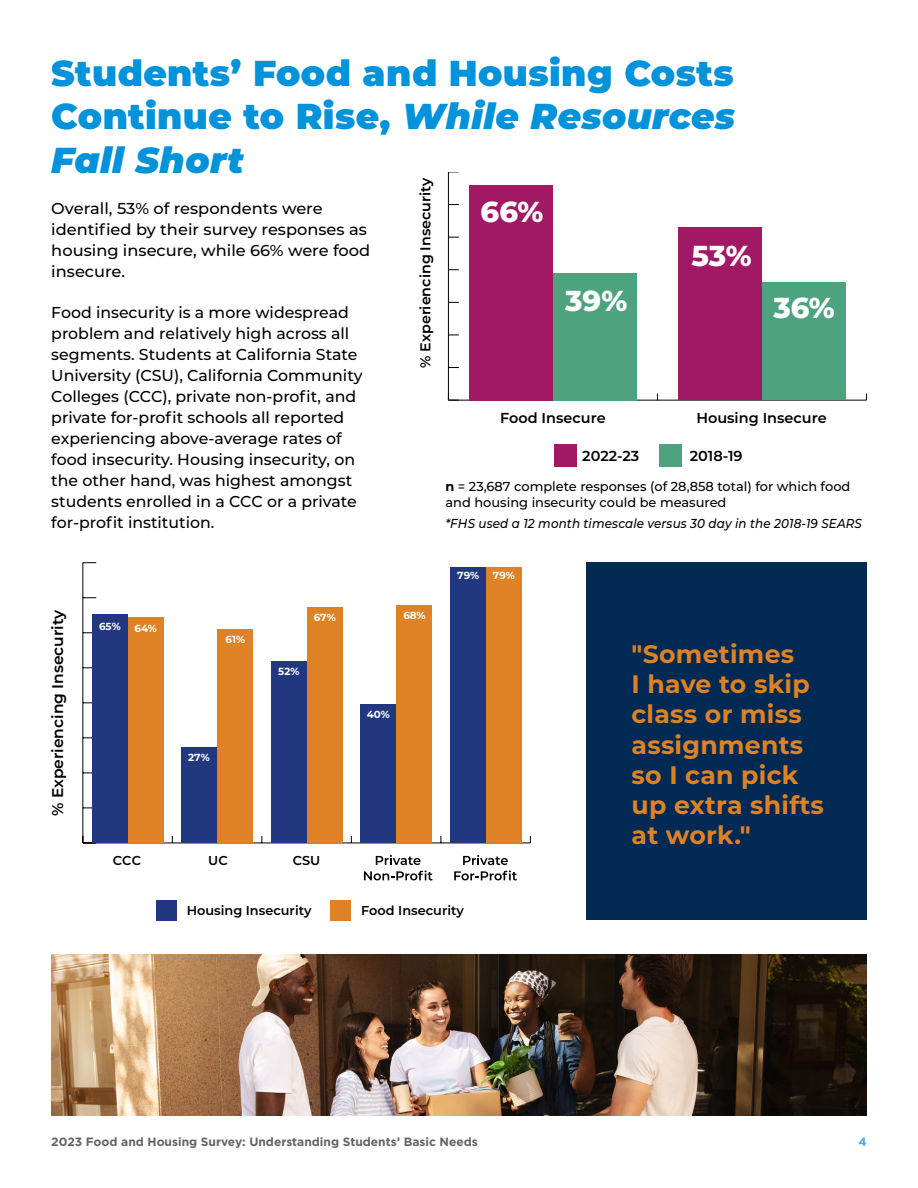
<style>
.page{position:relative;width:918px;height:1188px;background:#fff}
.page>*{position:absolute;margin:0;border:0;box-sizing:border-box;transform-origin:0 0}
.t1{font:900 36px/43.2px "Montserrat";letter-spacing:.01em;color:#0092db;text-align:justify}
.t2{font:800 28.8px "Montserrat";color:#fff}
.t3{font:700 25.2px/30.3px "Montserrat";letter-spacing:.01em;color:#de8225}
.t4{font:500 15.75px/21px "Montserrat";color:#000}
.t5{font:600 15.45px "Montserrat";color:#000}
.t6{font:600 14.4px "Montserrat";color:#000}
.t7{font:600 14.25px "Montserrat";color:#000}
.t8{font:500 12.9px/15.6px "Montserrat";color:#000}
.t9{font:italic 500 12.9px "Montserrat";letter-spacing:.01em;color:#000;scale:.92 1}
.t10{font:600 12.9px "Montserrat";color:#000}
.t11{font:700 12px "Gotham";color:#636466}
.t12{font:700 12px "Gotham";color:#40ade4}
.t13{font:700 10.35px "Montserrat";color:#fff}
.s1{font-style:italic}
.s2{font-weight:700}
</style>
<div class="page">
<hr style="left:448px;top:400px;width:418px;height:1px;background:#000">
<hr style="left:448px;top:139px;width:1px;height:261px;background:#000">
<svg style="left:448px;top:399px;width:11px;height:2px"></svg>
<div style="left:553px;top:273px;width:84px;height:127px;background:#4da37e"></div>
<div style="left:762px;top:283px;width:84px;height:117px;background:#4da37e"></div>
<div style="left:469px;top:185px;width:84px;height:215px;background:#a11865"></div>
<div style="left:678px;top:227px;width:84px;height:173px;background:#a11865"></div>
<div style="left:554px;top:444px;width:23px;height:23px;background:#a11865"></div>
<div style="left:660px;top:444px;width:22px;height:23px;background:#4da37e"></div>
<div style="left:444px;top:132px;width:30px;height:40px;background:#fff"></div>
<img style="left:51px;top:955px;width:816px;height:160px">
<div style="left:586px;top:562px;width:281px;height:358px;background:#002a53"></div>
<svg style="left:364px;top:855px;width:69px;height:25px"></svg>
<svg style="left:454px;top:855px;width:63px;height:25px"></svg>
<div style="left:157px;top:900px;width:20px;height:20px;background:#213780"></div>
<div style="left:330px;top:900px;width:20px;height:20px;background:#de8225"></div>
<hr style="left:83px;top:843px;width:447px;height:1px;background:#000">
<hr style="left:83px;top:563px;width:1px;height:280px;background:#000">
<svg style="left:83px;top:836px;width:13px;height:8px"></svg>
<svg style="left:84px;top:597px;width:12px;height:1px"></svg>
<svg style="left:83px;top:562px;width:13px;height:1px"></svg>
<div style="left:128px;top:618px;width:35px;height:225px;background:#de8225"></div>
<div style="left:217px;top:629px;width:36px;height:214px;background:#de8225"></div>
<div style="left:307px;top:607px;width:35px;height:236px;background:#de8225"></div>
<div style="left:396px;top:605px;width:36px;height:238px;background:#de8225"></div>
<div style="left:486px;top:566px;width:35px;height:277px;background:#de8225"></div>
<div style="left:92px;top:615px;width:36px;height:228px;background:#213780"></div>
<div style="left:181px;top:747px;width:36px;height:96px;background:#213780"></div>
<div style="left:271px;top:662px;width:36px;height:181px;background:#213780"></div>
<div style="left:360px;top:705px;width:36px;height:138px;background:#213780"></div>
<div style="left:450px;top:565px;width:36px;height:278px;background:#213780"></div>
<hr style="left:446px;top:563px;width:76px;height:4px;background:#fff">
<h1 class="t1" style="left:51px;top:49px;width:685px">Students’ Food and Housing Costs Continue to Rise, <span class="s1">While Resources Fall Short</span></h1>
<p class="t4" style="left:51px;top:197px;width:320px">Overall, 53% of respondents were identified by their survey responses as housing insecure, while 66% were food insecure.</p>
<p class="t4" style="left:51px;top:301px;width:313px">Food insecurity is a more widespread problem and relatively high across all segments. Students at California State University (CSU), California Community Colleges (CCC), private non-profit, and private for-profit schools all reported experiencing above-average rates of food insecurity. Housing insecurity, on the other hand, was highest amongst students enrolled in a CCC or a private for-profit institution.</p>
<p class="t7" style="left:415px;top:368px;width:192px;rotate:-90deg">% Experiencing Insecurity</p>
<p class="t2" style="left:481px;top:191px;width:64px">66%</p>
<p class="t2" style="left:691px;top:235px;width:62px">53%</p>
<p class="t2" style="left:565px;top:279px;width:64px">39%</p>
<p class="t2" style="left:773px;top:287px;width:63px">36%</p>
<p class="t6" style="left:500px;top:408px;width:107px">Food Insecure</p>
<p class="t6" style="left:696px;top:408px;width:132px">Housing Insecure</p>
<p class="t6" style="left:582px;top:446px;width:58px">2022-23</p>
<p class="t6" style="left:690px;top:446px;width:54px">2018-19</p>
<p class="t8" style="left:446px;top:479px;width:406px"><span class="s2">n</span> = 23,687 complete responses (of 28,858 total) for which food and housing insecurity could be measured</p>
<p class="t9" style="left:446px;top:514px;width:454px">*FHS used a 12 month timescale versus 30 day in the 2018-19 SEARS</p>
<p class="t5" style="left:47px;top:816px;width:208px;rotate:-90deg">% Experiencing Insecurity</p>
<p class="t13" style="left:99px;top:619px;width:23px">65%</p>
<p class="t13" style="left:135px;top:621px;width:24px">64%</p>
<p class="t13" style="left:226px;top:632px;width:21px">61%</p>
<p class="t13" style="left:188px;top:750px;width:23px">27%</p>
<p class="t13" style="left:314px;top:610px;width:23px">67%</p>
<p class="t13" style="left:278px;top:664px;width:23px">52%</p>
<p class="t13" style="left:403px;top:608px;width:24px">68%</p>
<p class="t13" style="left:367px;top:707px;width:25px">40%</p>
<p class="t13" style="left:457px;top:568px;width:23px">79%</p>
<p class="t13" style="left:493px;top:568px;width:23px">79%</p>
<p class="t10" style="left:113px;top:851px;width:30px">CCC</p>
<p class="t10" style="left:208px;top:851px;width:21px">UC</p>
<p class="t10" style="left:293px;top:851px;width:29px">CSU</p>
<p class="t10" style="left:187px;top:901px;width:126px">Housing Insecurity</p>
<p class="t10" style="left:361px;top:901px;width:104px">Food Insecurity</p>
<p class="t3" style="left:632px;top:638px;width:194px">"Sometimes<br>I have to skip class or miss assignments so I can pick up extra shifts at work."</p>
<p class="t11" style="left:51px;top:1134px;width:428px">2023 Food and Housing Survey: Understanding Students’ Basic Needs</p>
<p class="t12" style="left:858px;top:1134px;width:10px">4</p>
</div>
